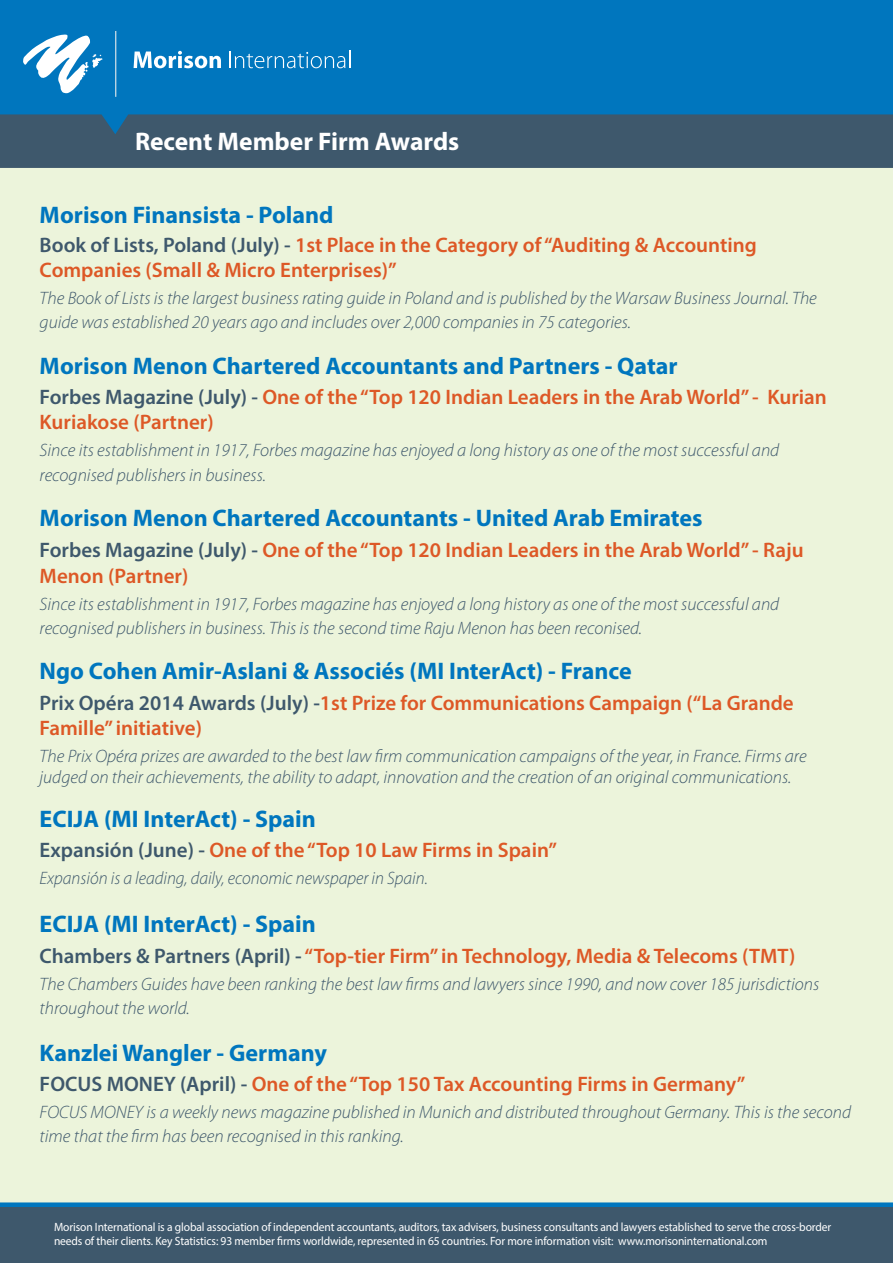
<style>
.page{position:relative;width:893px;height:1263px;background:#fff}
.page>*{position:absolute;margin:0;border:0;box-sizing:border-box;transform-origin:0 0}
.t1{font:700 25.5px "Myriad Pro";color:#fff}
.t2{font:700 24px "Myriad Pro";color:#0076be}
.t3{font:600 21px/25.2px "Myriad Pro";color:#dd5826}
.t4{font:italic 300 18px/24px "Myriad Pro";color:#3e586c}
.t5{font:italic 300 18px "Myriad Pro";color:#3e586c;scale:.96 1}
.t6{font:12px/14.4px "Myriad Pro";letter-spacing:-.01em;color:#fff;scale:.96 1}
.s1{color:#3e586c}
</style>
<div class="page">
<div style="left:0;top:112px;width:893px;height:56px;background:#3e586c"></div>
<svg style="left:0;top:0;width:893px;height:134px;fill:#0076be"></svg>
<hr style="left:115px;top:31px;width:1px;height:66px;background:#fff">
<svg style="left:134px;top:51px;width:87px;height:17px"></svg>
<svg style="left:229px;top:51px;width:121px;height:17px;background:#2e8fc9"></svg>
<svg style="left:23px;top:34px;width:79px;height:59px"></svg>
<div style="left:0;top:1202px;width:893px;height:33px;background:#0076be"></div>
<div style="left:0;top:1207px;width:893px;height:56px;background:#3e586c"></div>
<div style="left:0;top:168px;width:893px;height:1034px;background:#ecf4db"></div>
<h1 class="t1" style="left:135px;top:125px;width:326px">Recent Member Firm Awards</h1>
<h2 class="t2" style="left:40px;top:199px;width:295px">Morison Finansista - Poland</h2>
<p class="t3" style="left:40px;top:232px;width:719px"><span class="s1">Book of Lists, Poland (July) -</span> 1st Place in the Category of “Auditing &amp; Accounting<br>Companies (Small &amp; Micro Enterprises)”</p>
<p class="t4" style="left:40px;top:287px;width:779px">The Book of Lists is the largest business rating guide in Poland and is published by the Warsaw Business Journal. The guide was established 20 years ago and includes over 2,000 companies in 75 categories.</p>
<h2 class="t2" style="left:40px;top:350px;width:639px">Morison Menon Chartered Accountants and Partners - Qatar</h2>
<p class="t3" style="left:40px;top:383px;width:789px"><span class="s1">Forbes Magazine (July) -</span> One of the “Top 120 Indian Leaders in the Arab World” - Kurian<br>Kuriakose (Partner)</p>
<p class="t4" style="left:40px;top:438px;width:741px;line-height:25.2px">Since its establishment in 1917, Forbes magazine has enjoyed a long history as one of the most successful and recognised publishers in business.</p>
<h2 class="t2" style="left:40px;top:502px;width:664px">Morison Menon Chartered Accountants - United Arab Emirates</h2>
<p class="t3" style="left:40px;top:537px;width:765px"><span class="s1">Forbes Magazine (July) -</span> One of the “Top 120 Indian Leaders in the Arab World” - Raju<br>Menon (Partner)</p>
<p class="t4" style="left:40px;top:592px;width:741px">Since its establishment in 1917, Forbes magazine has enjoyed a long history as one of the most successful and recognised publishers in business. This is the second time Raju Menon has been reconised.</p>
<h2 class="t2" style="left:40px;top:655px;width:594px">Ngo Cohen Amir-Aslani &amp; Associés (MI InterAct) - France</h2>
<p class="t3" style="left:40px;top:690px;width:756px"><span class="s1">Prix Opéra 2014 Awards (July) -</span>1st Prize for Communications Campaign (“La Grande<br>Famille” initiative)</p>
<p class="t4" style="left:40px;top:746px;width:768px;line-height:21px">The Prix Opéra prizes are awarded to the best law firm communication campaigns of the year, in France. Firms are judged on their achievements, the ability to adapt, innovation and the creation of an original communications.</p>
<h2 class="t2" style="left:40px;top:803px;width:278px">ECIJA (MI InterAct) - Spain</h2>
<p class="t3" style="left:40px;top:837px;width:519px"><span class="s1">Expansión (June) -</span> One of the “Top 10 Law Firms in Spain”</p>
<p class="t5" style="left:40px;top:868px;width:406px">Expansión is a leading, daily, economic newspaper in Spain.</p>
<h2 class="t2" style="left:40px;top:908px;width:278px">ECIJA (MI InterAct) - Spain</h2>
<p class="t3" style="left:40px;top:943px;width:757px"><span class="s1">Chambers &amp; Partners (April) -</span> “Top-tier Firm” in Technology, Media &amp; Telecoms (TMT)</p>
<p class="t4" style="left:40px;top:973px;width:781px">The Chambers Guides have been ranking the best law firms and lawyers since 1990, and now cover 185 jurisdictions throughout the world.</p>
<h2 class="t2" style="left:40px;top:1037px;width:289px">Kanzlei Wangler - Germany</h2>
<p class="t3" style="left:40px;top:1071px;width:707px"><span class="s1">FOCUS MONEY (April) -</span> One of the “Top 150 Tax Accounting Firms in Germany”</p>
<p class="t4" style="left:40px;top:1100px;width:813px">FOCUS MONEY is a weekly news magazine published in Munich and distributed throughout Germany. This is the second time that the firm has been recognised in this ranking.</p>
<p class="t6" style="left:54px;top:1219px;width:811px">Morison International is a global association of independent accountants, auditors, tax advisers, business consultants and lawyers established to serve the cross-border needs of their clients. Key Statistics: 93 member firms worldwide, represented in 65 countries. For more information visit: www.morisoninternational.com</p>
</div>
